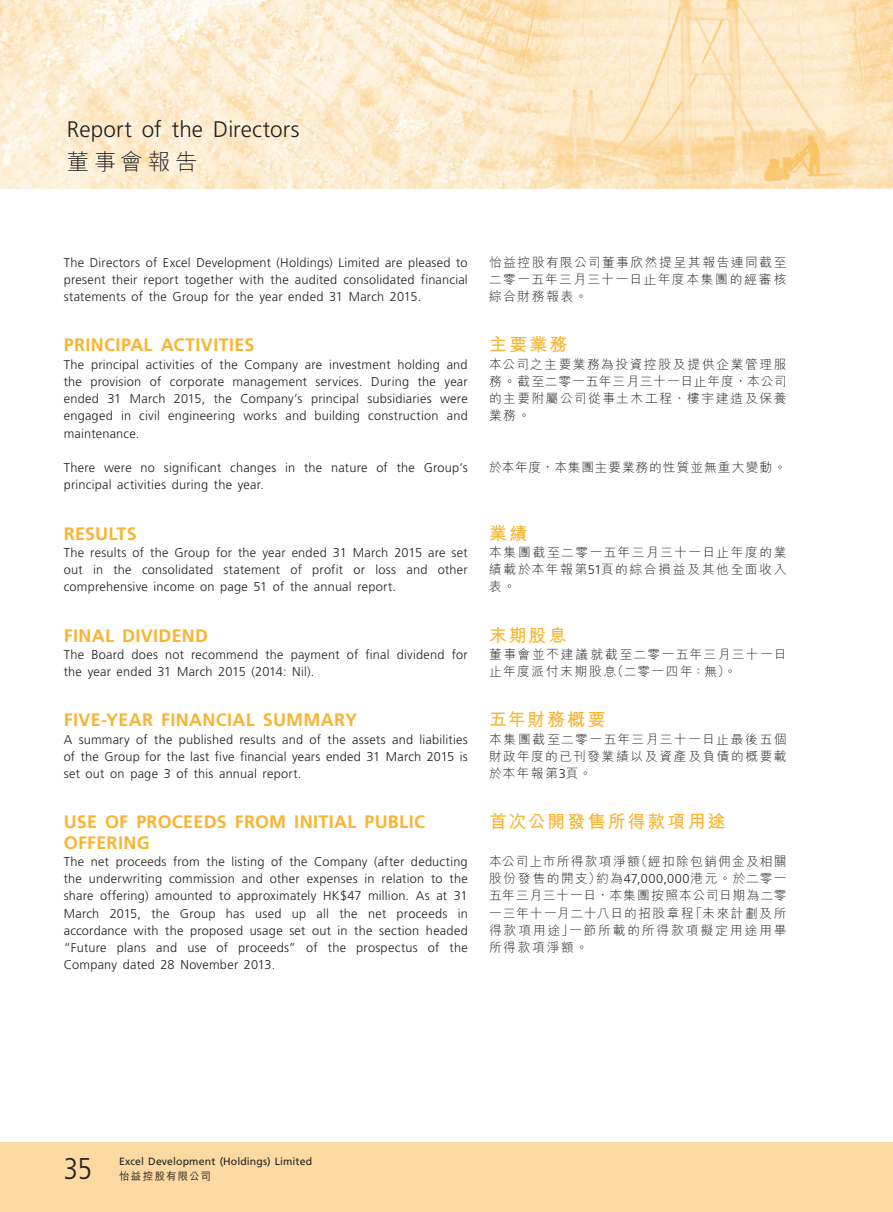
<style>
.page{position:relative;width:893px;height:1212px;background:#fff}
.page>*{position:absolute;margin:0;border:0;box-sizing:border-box;transform-origin:0 0}
.t1{font:300 condensed 30px "Frutiger LT Std";color:#231f20}
.t2{font:300 22.5px "Frutiger LT Std";letter-spacing:.005em;color:#231f20}
.t3{font:300 22.5px "M Hei HK";letter-spacing:.21em;color:#231f20}
._03_H1{font:700 18px/20.2px "Frutiger LT Std";letter-spacing:.015em;color:#f8b431}
._03_H1-2{font:700 18px "M Hei HK";letter-spacing:.11em;color:#f8b431}
._11_P0{font:300 12.75px/17.2px "Frutiger LT Std";letter-spacing:.02em;color:#231f20;text-align:justify}
._11_P0-2{font:300 12.75px/17.2px "M Hei HK";letter-spacing:.115em;color:#231f20;text-align:justify}
._11_P0-3{font:300 12.75px "M Hei HK";letter-spacing:.07em;color:#231f20}
.t4{font:10.5px "Frutiger LT Std";letter-spacing:.01em;color:#231f20}
.t5{font:500 10.5px "M Hei HK";letter-spacing:.115em;color:#231f20}
.s1{font-family:"Frutiger LT Std"}
</style>
<div class="page">
<div style="left:0;top:1142px;width:893px;height:70px;background:#fcdaa1"></div>
<img style="left:0;top:0;width:893px;height:190px">
<h2 class="t2" style="left:67px;top:116px;width:234px">Report of the Directors</h2>
<h2 class="t3" style="left:67px;top:145px;width:132px">董事會報告</h2>
<p class="_11_P0" style="left:64px;top:254px;width:405px">The Directors of Excel Development (Holdings) Limited are pleased to present their report together with the audited consolidated financial statements of the Group for the year ended 31 March 2015.</p>
<p class="_03_H1" style="left:64px;top:335px;width:192px">PRINCIPAL ACTIVITIES</p>
<p class="_11_P0" style="left:64px;top:356px;width:405px">The principal activities of the Company are investment holding and the provision of corporate management services. During the year ended 31 March 2015, the Company’s principal subsidiaries were engaged in civil engineering works and building construction and maintenance.</p>
<p class="_11_P0" style="left:64px;top:459px;width:405px">There were no significant changes in the nature of the Group’s principal activities during the year.</p>
<p class="_03_H1" style="left:64px;top:523px;width:75px">RESULTS</p>
<p class="_11_P0" style="left:64px;top:544px;width:405px">The results of the Group for the year ended 31 March 2015 are set out in the consolidated statement of profit or loss and other comprehensive income on page 51 of the annual report.</p>
<p class="_03_H1" style="left:64px;top:625px;width:146px">FINAL DIVIDEND</p>
<p class="_11_P0" style="left:64px;top:646px;width:405px">The Board does not recommend the payment of final dividend for the year ended 31 March 2015 (2014: Nil).</p>
<p class="_03_H1" style="left:64px;top:710px;width:295px">FIVE-YEAR FINANCIAL SUMMARY</p>
<p class="_11_P0" style="left:64px;top:731px;width:406px">A summary of the published results and of the assets and liabilities of the Group for the last five financial years ended 31 March 2015 is set out on page 3 of this annual report.</p>
<p class="_03_H1" style="left:64px;top:812px;width:363px">USE OF PROCEEDS FROM INITIAL PUBLIC<br>OFFERING</p>
<p class="_11_P0" style="left:64px;top:853px;width:405px">The net proceeds from the listing of the Company (after deducting the underwriting commission and other expenses in relation to the share offering) amounted to approximately HK$47 million. As at 31<br>March 2015, the Group has used up all the net proceeds in accordance with the proposed usage set out in the section headed “Future plans and use of proceeds” of the prospectus of the Company dated 28 November 2013.</p>
<p class="_11_P0-2" style="left:489px;top:253px;width:299px">怡益控股有限公司董事欣然提呈其報告連同截至二零一五年三月三十一日止年度本集團的經審核綜合財務報表。</p>
<p class="_03_H1-2" style="left:489px;top:332px;width:80px">主要業務</p>
<p class="_11_P0-2" style="left:489px;top:355px;width:299px">本公司之主要業務為投資控股及提供企業管理服務。截至二零一五年三月三十一日止年度，本公司的主要附屬公司從事土木工程、樓宇建造及保養業務。</p>
<p class="_11_P0-3" style="left:489px;top:458px;width:299px">於本年度，本集團主要業務的性質並無重大變動。</p>
<p class="_03_H1-2" style="left:489px;top:520px;width:40px">業績</p>
<p class="_11_P0-2" style="left:489px;top:543px;width:299px">本集團截至二零一五年三月三十一日止年度的業績載於本年報第<span class="s1">51</span>頁的綜合損益及其他全面收入表。</p>
<p class="_03_H1-2" style="left:489px;top:622px;width:79px">末期股息</p>
<p class="_11_P0-2" style="left:489px;top:645px;width:299px">董事會並不建議就截至二零一五年三月三十一日止年度派付末期股息（二零一四年：無）。</p>
<p class="_03_H1-2" style="left:489px;top:707px;width:118px">五年財務概要</p>
<p class="_11_P0-2" style="left:489px;top:730px;width:299px">本集團截至二零一五年三月三十一日止最後五個財政年度的已刊發業績以及資產及負債的概要載於本年報第<span class="s1">3</span>頁。</p>
<p class="_03_H1-2" style="left:489px;top:809px;width:238px">首次公開發售所得款項用途</p>
<p class="_11_P0-2" style="left:489px;top:852px;width:299px">本公司上市所得款項淨額（經扣除包銷佣金及相關股份發售的開支）約為<span class="s1">47,000,000</span>港元。於二零一五年三月三十一日，本集團按照本公司日期為二零一三年十一月二十八日的招股章程「未來計劃及所得款項用途」一節所載的所得款項擬定用途用畢所得款項淨額。</p>
<p class="t1" style="left:64px;top:1151px;width:29px">35</p>
<p class="t4" style="left:119px;top:1155px;width:195px">Excel Development (Holdings) Limited</p>
<p class="t5" style="left:119px;top:1168px;width:93px">怡益控股有限公司</p>
</div>
